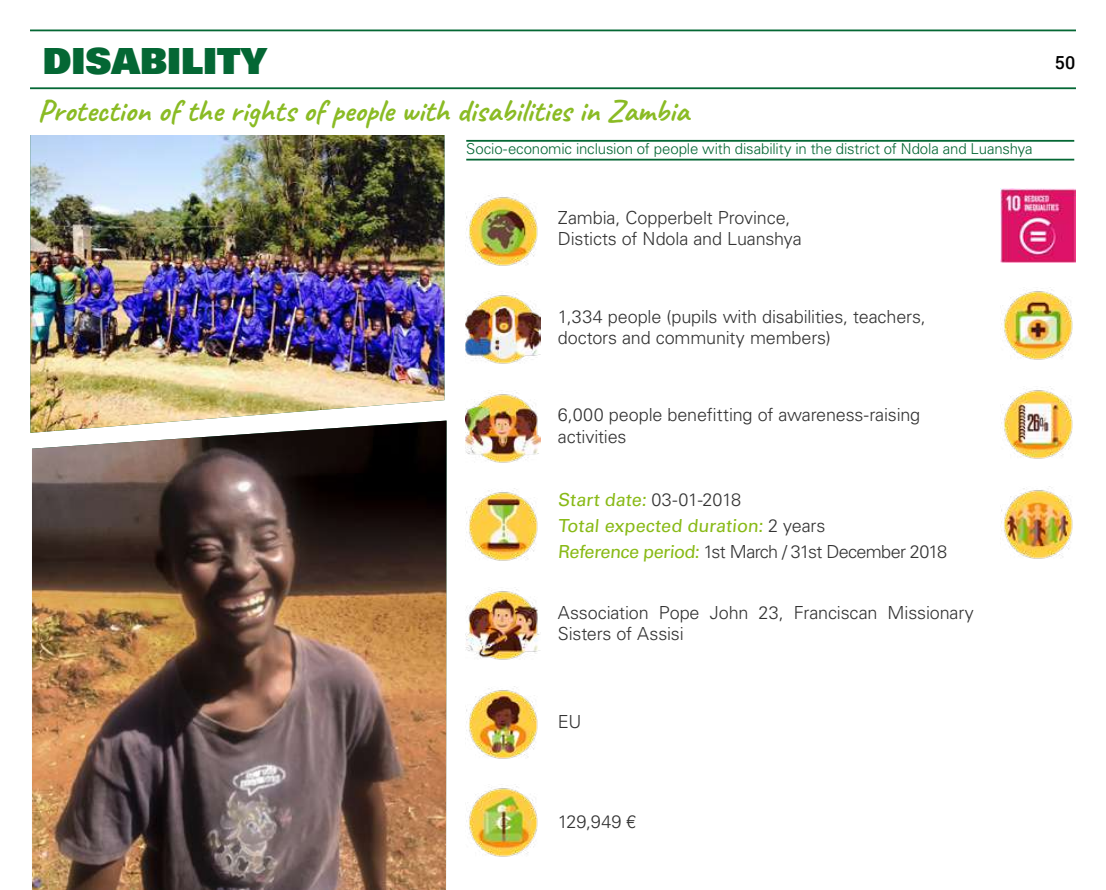
<style>
.page{position:relative;width:1106px;height:890px;background:#fff}
.page>*{position:absolute;margin:0;border:0;box-sizing:border-box;transform-origin:0 0}
.t1{font:36px "Univers LT Std X Black";color:#046734}
.t2{font:700 31.5px "Caveat";color:#8abb24}
.t3{font:300 18px/21px "Univers LT Std";letter-spacing:-.01em;color:#333}
.t4{font:18px/25.5px "Univers LT Std";color:#89ba17}
.t5{font:500 18px "Roboto";color:#000}
.t6{font:300 15px "Univers LT Std";letter-spacing:-.01em;color:#046734}
.s1{font-weight:300;color:#333}
</style>
<div class="page">
<img style="left:30px;top:135px;width:414px;height:298px">
<hr style="left:30px;top:30px;width:1045px;height:1px;background:#046734">
<hr style="left:30px;top:87px;width:1045px;height:2px;background:#046734">
<img style="left:32px;top:420px;width:414px;height:470px">
<img style="left:466px;top:193px;width:72px;height:73px">
<img style="left:1000px;top:188px;width:75px;height:74px">
<img style="left:1001px;top:287px;width:72px;height:73px">
<img style="left:465px;top:291px;width:75px;height:73px">
<img style="left:465px;top:390px;width:75px;height:73px">
<img style="left:466px;top:490px;width:72px;height:71px">
<img style="left:465px;top:587px;width:75px;height:73px">
<img style="left:466px;top:686px;width:72px;height:73px">
<img style="left:466px;top:784px;width:72px;height:73px">
<hr style="left:466px;top:140px;width:608px;height:2px;background:#046734">
<hr style="left:466px;top:159px;width:608px;height:1px;background:#046734">
<img style="left:1001px;top:486px;width:72px;height:73px">
<img style="left:1001px;top:388px;width:72px;height:71px">
<h1 class="t1" style="left:43px;top:37px;width:226px">DISABILITY</h1>
<p class="t5" style="left:1054px;top:50px;width:22px">50</p>
<h2 class="t2" style="left:38px;top:90px;width:653px">Protection of the rights of people with disabilities in Zambia</h2>
<p class="t6" style="left:466px;top:140px;width:568px">Socio-economic inclusion of people with disability in the district of Ndola and Luanshya</p>
<p class="t3" style="left:558px;top:207px;width:245px">Zambia, Copperbelt Province,<br>Disticts of Ndola and Luanshya</p>
<p class="t3" style="left:558px;top:306px;width:369px">1,334 people (pupils with disabilities, teachers, doctors and community members)</p>
<p class="t3" style="left:558px;top:404px;width:364px">6,000 people benefitting of awareness-raising activities</p>
<p class="t4" style="left:558px;top:487px;width:391px">Start date: <span class="s1">03-01-2018<br></span>Total expected duration: <span class="s1">2 years<br></span>Reference period: <span class="s1">1st March / 31st December 2018</span></p>
<p class="t3" style="left:558px;top:601px;width:417px">Association Pope John 23, Franciscan Missionary<br>Sisters of Assisi</p>
<p class="t3" style="left:558px;top:711px;width:25px">EU</p>
<p class="t3" style="left:558px;top:811px;width:80px">129,949 €</p>
</div>
